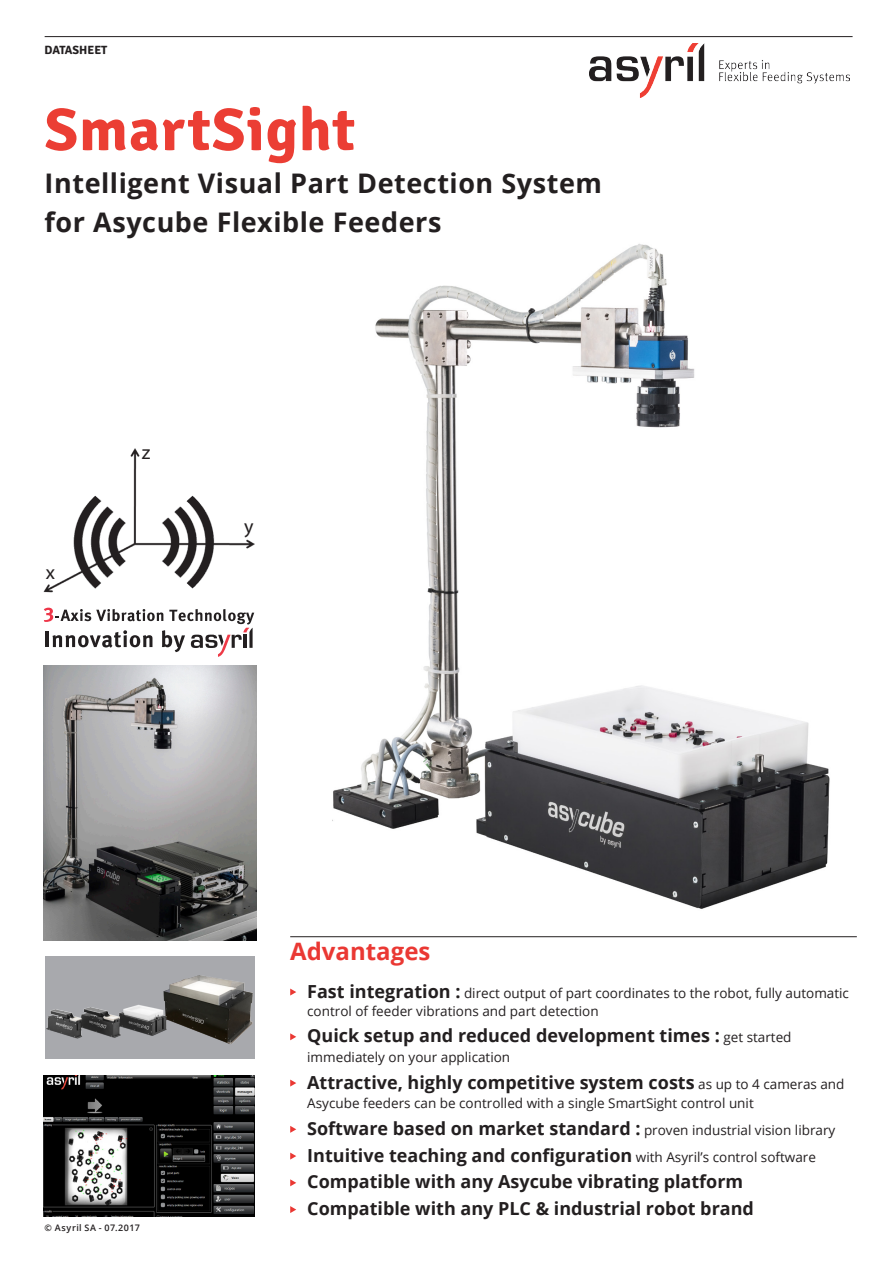
<style>
.page{position:relative;width:893px;height:1263px;background:#fff}
.page>*{position:absolute;margin:0;border:0;box-sizing:border-box;transform-origin:0 0}
.Titre_2_rouge{font:700 60px "Signika";letter-spacing:.02em;color:#eb3e34}
.Titre_2_noir{font:700 27px/39px "Open Sans";letter-spacing:.02em;color:#231f20}
.Sous-titre_1{font:700 24px "Open Sans";color:#ea3833}
.t1{font:19.95px "Myriad Pro";color:#231f20}
.Texte_puces_1{font:700 18px "Open Sans";color:#231f20}
.Texte_puces_1-2{font:13.5px/18px "Open Sans";color:#231f20}
.t2{font:700 12px "Signika";color:#231f20}
.t3{font:600 9px "Open Sans";letter-spacing:.055em;color:#231f20}
.s1{font-weight:700;font-size:18px}
.s2{font-weight:400;font-size:13.5px}
</style>
<div class="page">
<hr style="left:45px;top:36px;width:808px;height:1px;background:#231f20">
<img style="left:590px;top:44px;width:260px;height:54px">
<img style="left:43px;top:1075px;width:212px;height:141px">
<img style="left:43px;top:665px;width:214px;height:275px">
<hr style="left:290px;top:936px;width:567px;height:1px;background:#231f20">
<svg style="left:290px;top:988px;width:6px;height:7px"></svg>
<svg style="left:290px;top:1033px;width:6px;height:7px"></svg>
<svg style="left:290px;top:1079px;width:6px;height:7px"></svg>
<svg style="left:290px;top:1126px;width:6px;height:7px"></svg>
<svg style="left:290px;top:1152px;width:6px;height:7px"></svg>
<svg style="left:290px;top:1179px;width:6px;height:7px"></svg>
<svg style="left:290px;top:1206px;width:6px;height:7px"></svg>
<img style="left:332px;top:244px;width:498px;height:665px">
<img style="left:44px;top:448px;width:210px;height:160px">
<svg style="left:44px;top:608px;width:210px;height:49px"></svg>
<div style="left:45px;top:956px;width:210px;height:103px;background:#a8a9ad"></div>
<img style="left:46px;top:975px;width:207px;height:69px">
<p class="t2" style="left:45px;top:43px;width:64px">DATASHEET</p>
<p class="Titre_2_rouge" style="left:45px;top:94px;width:312px">SmartSight</p>
<p class="Titre_2_noir" style="left:45px;top:163px;width:559px">Intelligent Visual Part Detection System for Asycube Flexible Feeders</p>
<p class="t1" style="left:46px;top:560px;width:11px">x</p>
<p class="t1" style="left:142px;top:439px;width:10px">z</p>
<p class="t1" style="left:244px;top:514px;width:11px">y</p>
<p class="t3" style="left:45px;top:1221px;width:97px">© Asyril SA - 07.2017</p>
<p class="Sous-titre_1" style="left:290px;top:934px;width:142px">Advantages</p>
<p class="Texte_puces_1-2" style="left:307px;top:983px;width:543px"><span class="s1">Fast integration :</span> direct output of part coordinates to the robot, fully automatic control of feeder vibrations and part detection</p>
<p class="Texte_puces_1" style="left:307px;top:1023px;width:486px">Quick setup and reduced development times : <span class="s2">get started</span></p>
<p class="Texte_puces_1-2" style="left:307px;top:1048px;width:205px">immediately on your application</p>
<p class="Texte_puces_1" style="left:307px;top:1069px;width:539px">Attractive, highly competitive system costs <span class="s2">as up to 4 cameras and</span></p>
<p class="Texte_puces_1-2" style="left:307px;top:1094px;width:448px">Asycube feeders can be controlled with a single SmartSight control unit</p>
<p class="Texte_puces_1" style="left:307px;top:1116px;width:530px">Software based on market standard : <span class="s2">proven industrial vision library</span></p>
<p class="Texte_puces_1" style="left:307px;top:1142px;width:510px">Intuitive teaching and configuration <span class="s2">with Asyril’s control software</span></p>
<p class="Texte_puces_1" style="left:307px;top:1169px;width:437px">Compatible with any Asycube vibrating platform</p>
<p class="Texte_puces_1" style="left:307px;top:1196px;width:448px">Compatible with any PLC &amp; industrial robot brand</p>
</div>
